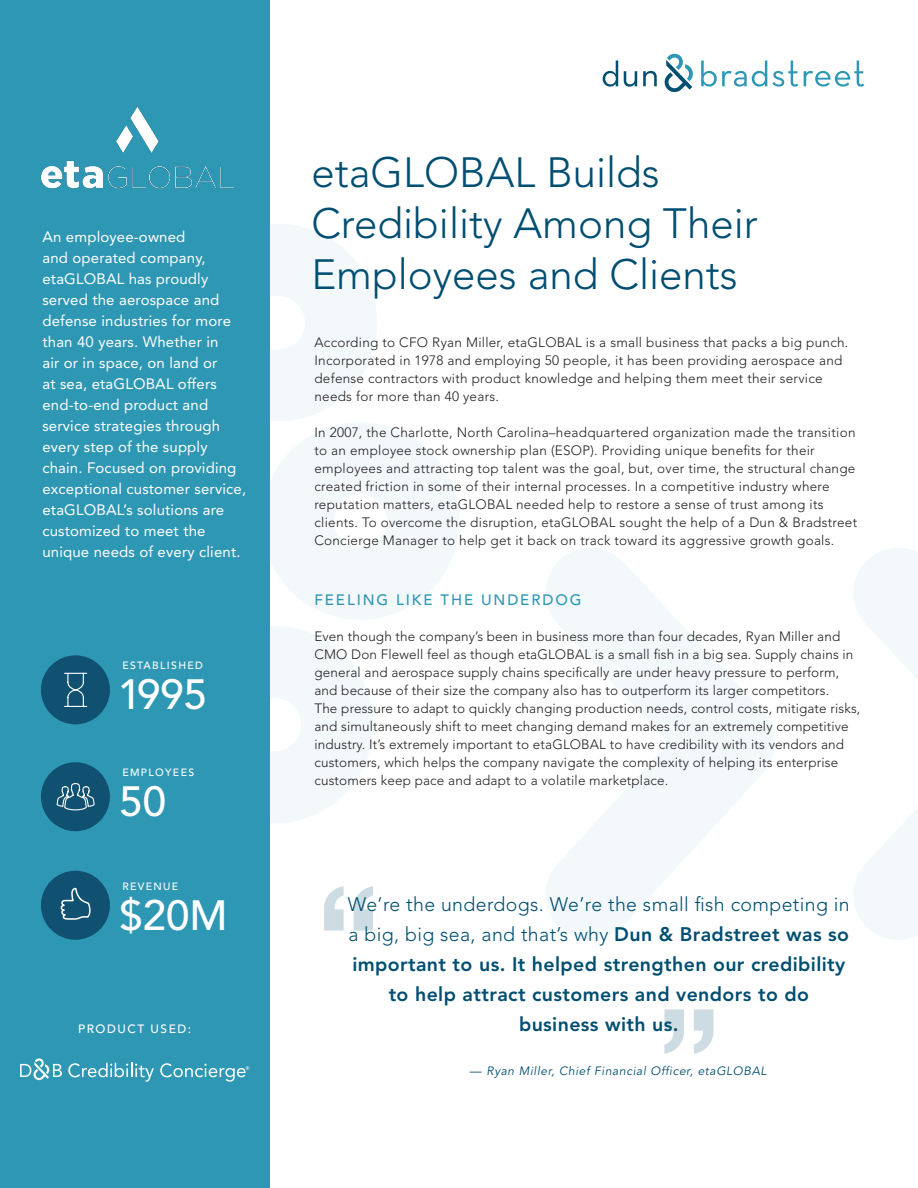
<style>
.page{position:relative;width:918px;height:1188px;background:#fff}
.page>*{position:absolute;margin:0;border:0;box-sizing:border-box;transform-origin:0 0}
.t1{font:700 138.3px "Helvetica Neue";color:#004e71}
._05_Body_Copy{font:300 42px/51px "Avenir LT Std";color:#004e71}
._05_Body_Copy-2{font:500 42px "Avenir LT Std";color:#fff}
.Cover_Subhead{font:800 19.5px/30px "Avenir LT Std";letter-spacing:.02em;color:#004e71;text-align:center}
._05_Body_Copy-3{font:15px/21px "Avenir LT Std";letter-spacing:.01em;color:#fff}
.Cover_Subhead-2{font:500 15px "Avenir LT Std";letter-spacing:.125em;color:#2e97b4}
.Cover_Subhead-3{font:300 13.5px/18px "Avenir LT Std";letter-spacing:.02em;color:#231f20}
.Cover_Subhead-4{font:italic 12px "Avenir LT Std";letter-spacing:.05em;color:#004e71}
.Cover_Subhead-5{font:500 12px "Avenir LT Std";letter-spacing:.125em;color:#fff}
.Cover_Subhead-6{font:500 10.5px "Avenir LT Std";letter-spacing:.125em;color:#fff}
.s1{font-weight:300}
.s2{font-style:normal}
</style>
<div class="page">
<svg style="left:854px;top:548px;width:64px;height:391px"></svg>
<svg style="left:546px;top:548px;width:229px;height:391px"></svg>
<svg style="left:269px;top:99px;width:190px;height:845px"></svg>
<div style="left:0;top:0;width:269px;height:1188px;background:#2e97b4"></div>
<svg style="left:603px;top:53px;width:90px;height:39px"></svg>
<svg style="left:804px;top:61px;width:60px;height:26px"></svg>
<svg style="left:701px;top:61px;width:97px;height:26px"></svg>
<img style="left:41px;top:106px;width:193px;height:83px">
<div style="left:42px;top:763px;width:67px;height:67px;background:#105071;border-radius:50%"></div>
<div style="left:41px;top:762px;width:69px;height:69px;border:2px solid #105071;border-radius:50%"></div>
<div style="left:42px;top:656px;width:67px;height:68px;background:#105071;border-radius:50%"></div>
<div style="left:41px;top:655px;width:69px;height:69px;border:1px solid #105071;border-radius:50%"></div>
<div style="left:42px;top:872px;width:67px;height:67px;background:#105071;border-radius:50%"></div>
<div style="left:41px;top:871px;width:69px;height:69px;border:2px solid #105071;border-radius:50%"></div>
<svg style="left:56px;top:783px;width:39px;height:28px"></svg>
<svg style="left:64px;top:672px;width:24px;height:35px"></svg>
<svg style="left:60px;top:887px;width:31px;height:33px"></svg>
<svg style="left:20px;top:1058px;width:42px;height:22px"></svg>
<svg style="left:68px;top:1063px;width:86px;height:19px"></svg>
<svg style="left:160px;top:1063px;width:89px;height:19px"></svg>
<p class="_05_Body_Copy-3" style="left:42px;top:227px;width:205px">An employee-owned<br>and operated company, etaGLOBAL has proudly served the aerospace and defense industries for more than 40 years. Whether in<br>air or in space, on land or<br>at sea, etaGLOBAL offers end-to-end product and service strategies through every step of the supply chain. Focused on providing exceptional customer service, etaGLOBAL’s solutions are customized to meet the unique needs of every client.</p>
<p class="Cover_Subhead-6" style="left:122px;top:659px;width:82px">ESTABLISHED</p>
<p class="_05_Body_Copy-2" style="left:118px;top:670px;width:91px">1995</p>
<p class="Cover_Subhead-6" style="left:122px;top:766px;width:73px">EMPLOYEES</p>
<p class="_05_Body_Copy-2" style="left:119px;top:777px;width:48px">50</p>
<p class="Cover_Subhead-6" style="left:122px;top:881px;width:57px">REVENUE</p>
<p class="_05_Body_Copy-2" style="left:119px;top:892px;width:110px">$20M</p>
<p class="_05_Body_Copy" style="left:311px;top:147px;width:448px">etaGLOBAL Builds<br>Credibility Among Their<br>Employees and Clients</p>
<p class="Cover_Subhead-3" style="left:314px;top:333px;width:535px">According to CFO Ryan Miller, etaGLOBAL is a small business that packs a big punch.<br>Incorporated in 1978 and employing 50 people, it has been providing aerospace and defense contractors with product knowledge and helping them meet their service needs for more than 40 years.</p>
<p class="Cover_Subhead-3" style="left:314px;top:423px;width:544px">In 2007, the Charlotte, North Carolina–headquartered organization made the transition to an employee stock ownership plan (ESOP). Providing unique benefits for their employees and attracting top talent was the goal, but, over time, the structural change created friction in some of their internal processes. In a competitive industry where reputation matters, etaGLOBAL needed help to restore a sense of trust among its clients. To overcome the disruption, etaGLOBAL sought the help of a Dun &amp; Bradstreet Concierge Manager to help get it back on track toward its aggressive growth goals.</p>
<p class="Cover_Subhead-2" style="left:314px;top:591px;width:268px">FEELING LIKE THE UNDERDOG</p>
<p class="Cover_Subhead-3" style="left:314px;top:627px;width:548px">Even though the company’s been in business more than four decades, Ryan Miller and CMO Don Flewell feel as though etaGLOBAL is a small fish in a big sea. Supply chains in general and aerospace supply chains specifically are under heavy pressure to perform, and because of their size the company also has to outperform its larger competitors.<br>The pressure to adapt to quickly changing production needs, control costs, mitigate risks, and simultaneously shift to meet changing demand makes for an extremely competitive industry. It’s extremely important to etaGLOBAL to have credibility with its vendors and customers, which helps the company navigate the complexity of helping its enterprise customers keep pace and adapt to a volatile marketplace.</p>
<h1 class="t1" style="left:317px;top:827px;width:66px">“</h1>
<p class="Cover_Subhead" style="left:348px;top:890px;width:503px"><span class="s1">We’re the underdogs. We’re the small fish competing in a big, big sea, and that’s why</span> Dun &amp; Bradstreet was so important to us. It helped strengthen our credibility to help attract customers and vendors to do</p>
<h1 class="t1" style="left:721px;top:1113px;width:66px;rotate:-180deg">“</h1>
<p class="Cover_Subhead-5" style="left:78px;top:1022px;width:115px">PRODUCT USED:</p>
<p class="Cover_Subhead" style="left:519px;top:1010px;width:161px">business with us.</p>
<p class="Cover_Subhead-4" style="left:470px;top:1064px;width:298px"><span class="s2">—</span> Ryan Miller, Chief Financial Officer, etaGLOBAL</p>
</div>
